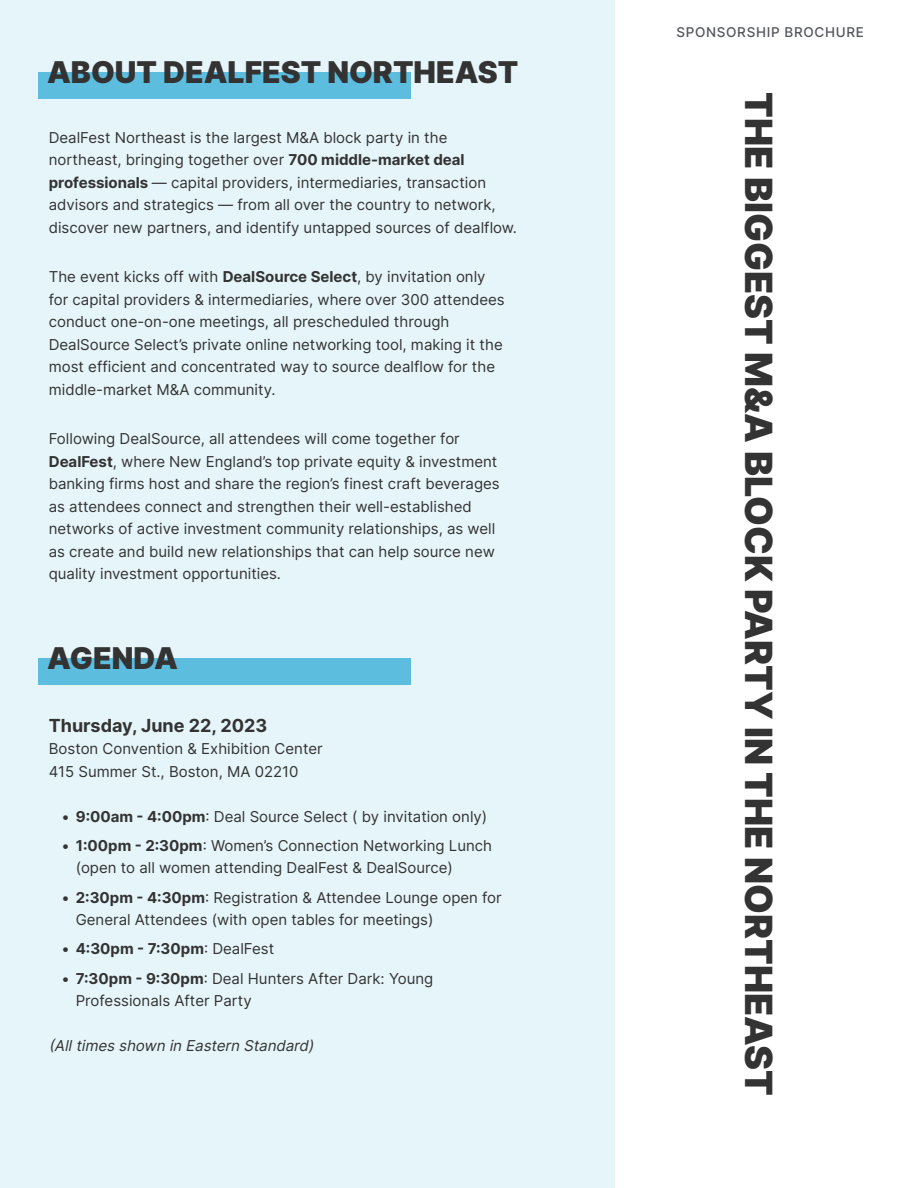
<style>
.page{position:relative;width:918px;height:1188px;background:#fff}
.page>*{position:absolute;margin:0;border:0;box-sizing:border-box;transform-origin:0 0}
.t1{font:900 37.5px "Inter";color:#333}
.t2{font:900 30px "Inter";color:#333}
.t3{font:700 18px "Inter";color:#333}
.t4{font:15px/22.5px "Inter";color:#333}
.t5{font:italic 15px "Inter";color:#333}
.t6{font:700 15px "Inter";color:#333}
.t7{font:500 13.5px "Inter";letter-spacing:.05em;color:#54565a}
.s1{font-weight:700}
.s2{font-weight:400}
</style>
<div class="page">
<div style="left:0;top:0;width:615px;height:1188px;background:#e6f5fa"></div>
<div style="left:38px;top:72px;width:372px;height:26px;background:#5cbdde"></div>
<div style="left:38px;top:658px;width:372px;height:26px;background:#5cbdde"></div>
<h2 class="t2" style="left:47px;top:50px;width:473px">ABOUT DEALFEST NORTHEAST</h2>
<p class="t4" style="left:49px;top:126px;width:470px">DealFest Northeast is the largest M&amp;A block party in the northeast, bringing together over <span class="s1">700 middle-market deal professionals</span> — capital providers, intermediaries, transaction advisors and strategics — from all over the country to network, discover new partners, and identify untapped sources of dealflow.</p>
<p class="t4" style="left:49px;top:265px;width:458px">The event kicks off with <span class="s1">DealSource Select</span>, by invitation only for capital providers &amp; intermediaries, where over 300 attendees conduct one-on-one meetings, all prescheduled through DealSource Select’s private online networking tool, making it the most efficient and concentrated way to source dealflow for the middle-market M&amp;A community.</p>
<p class="t4" style="left:49px;top:427px;width:453px">Following DealSource, all attendees will come together for <span class="s1">DealFest</span>, where New England’s top private equity &amp; investment banking firms host and share the region’s finest craft beverages as attendees connect and strengthen their well-established networks of active investment community relationships, as well as create and build new relationships that can help source new quality investment opportunities.</p>
<h2 class="t2" style="left:47px;top:636px;width:132px">AGENDA</h2>
<p class="t3" style="left:49px;top:712px;width:220px">Thursday, June 22, 2023</p>
<p class="t4" style="left:49px;top:737px;width:275px">Boston Convention &amp; Exhibition Center<br>415 Summer St., Boston, MA 02210</p>
<p class="t4" style="left:62px;top:805px;width:427px"><span class="s1">• 9:00am - 4:00pm</span>: Deal Source Select ( by invitation only)</p>
<p class="t4" style="left:76px;top:834px;width:418px;text-indent:-14px"><span class="s1">• 1:00pm - 2:30pm</span>: Women’s Connection Networking Lunch (open to all women attending DealFest &amp; DealSource)</p>
<p class="t4" style="left:76px;top:886px;width:428px;text-indent:-14px"><span class="s1">• 2:30pm - 4:30pm</span>: Registration &amp; Attendee Lounge open for<br>General Attendees (with open tables for meetings)</p>
<p class="t6" style="left:62px;top:938px;width:213px">• 4:30pm - 7:30pm<span class="s2">: DealFest</span></p>
<p class="t4" style="left:76px;top:967px;width:359px;text-indent:-14px"><span class="s1">• 7:30pm - 9:30pm</span>: Deal Hunters After Dark: Young<br>Professionals After Party</p>
<p class="t5" style="left:49px;top:1035px;width:271px">(Alltimes shown in Eastern Standard)</p>
<p class="t7" style="left:676px;top:22px;width:189px">SPONSORSHIP BROCHURE</p>
<h1 class="t1" style="left:786px;top:92px;width:1005px;rotate:90deg">THE BIGGEST M&amp;A BLOCK PARTY IN THE NORTHEAST</h1>
</div>
